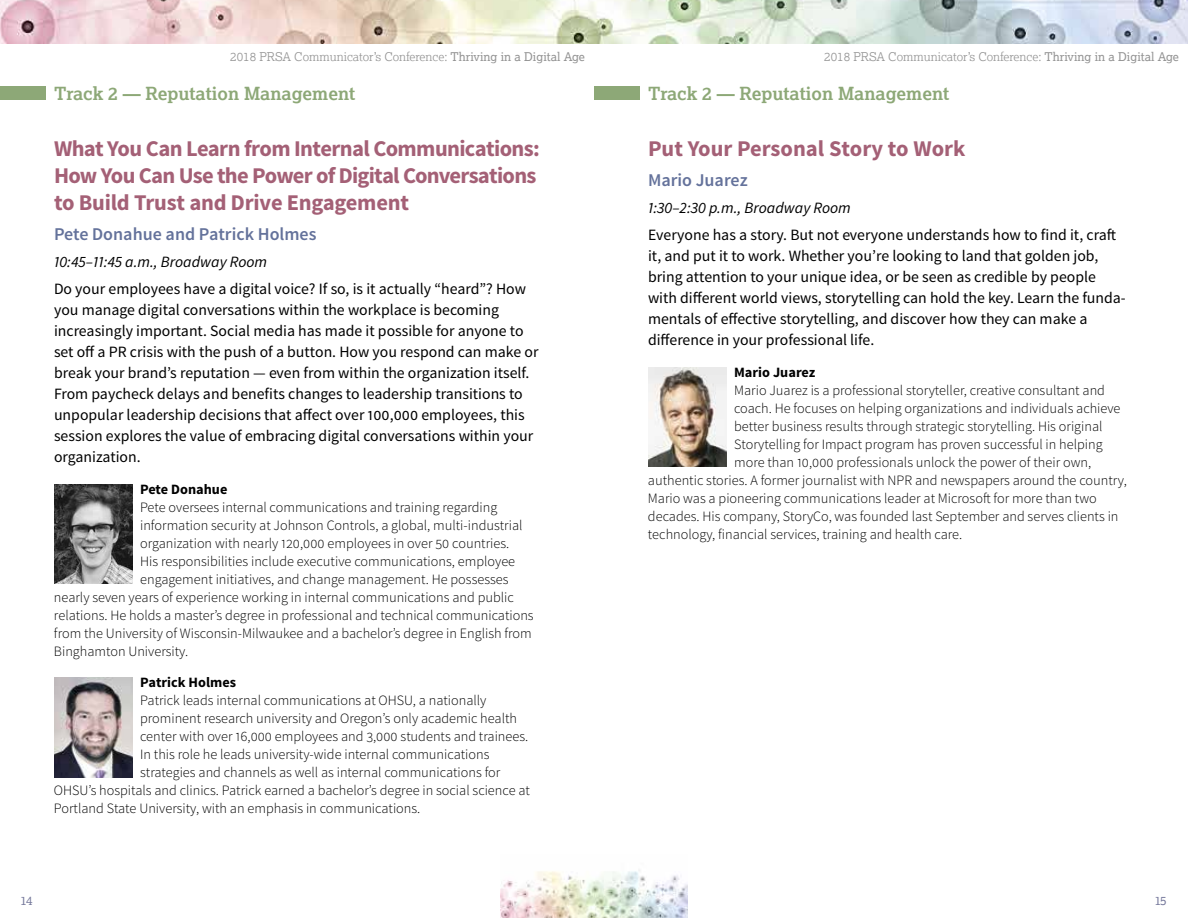
<style>
.page{position:relative;width:1188px;height:918px;background:#fff}
.page>*{position:absolute;margin:0;border:0;box-sizing:border-box;transform-origin:0 0}
.t1{font:700 22.5px/27px "Source Sans Pro";letter-spacing:-.03em;color:#a46076}
.t2{font:700 22.5px "Source Sans Pro";color:#a46076}
.t3{font:700 18px "Lexia";color:#8da877}
.t4{font:600 18px "Source Sans Pro";color:#64729b}
.t5{font:15.75px/21px "Source Sans Pro";color:#000}
.t6{font:italic 15.75px "Source Sans Pro";color:#000}
.t7{font:300 14.25px "Source Sans Pro";color:#000}
.t8{font:700 14.25px "Source Sans Pro";color:#000}
.t9{font:300 12px "Lexia";color:#939393}
.t10{font:12px "Lexia";color:#75789b}
.s1{font-weight:400}
</style>
<div class="page">
<img style="left:500px;top:870px;width:188px;height:48px">
<img style="left:0;top:0;width:1188px;height:43px">
<div style="left:594px;top:87px;width:45px;height:13px;background:#8da877"></div>
<img style="left:54px;top:484px;width:79px;height:100px">
<img style="left:54px;top:678px;width:79px;height:99px">
<div style="left:0;top:86px;width:45px;height:14px;background:#8da877"></div>
<img style="left:648px;top:367px;width:79px;height:100px">
<p class="t9" style="left:230px;top:49px;width:356px">2018 PRSA Communicator’s Conference: <span class="s1">Thriving in a Digital Age</span></p>
<p class="t9" style="left:824px;top:49px;width:356px">2018 PRSA Communicator’s Conference: <span class="s1">Thriving in a Digital Age</span></p>
<p class="t3" style="left:54px;top:82px;width:303px">Track 2 — Reputation Management</p>
<h1 class="t1" style="left:54px;top:136px;width:487px">What You Can Learn from Internal Communications:<br>How You Can Use the Power of Digital Conversations to Build Trust and Drive Engagement</h1>
<p class="t4" style="left:54px;top:223px;width:264px">Pete Donahue and Patrick Holmes</p>
<p class="t6" style="left:54px;top:252px;width:215px">10:45–11:45 a.m., Broadway Room</p>
<p class="t5" style="left:54px;top:279px;width:486px">Do your employees have a digital voice? If so, is it actually “heard”? How you manage digital conversations within the workplace is becoming increasingly important. Social media has made it possible for anyone to set off a PR crisis with the push of a button. How you respond can make or break your brand’s reputation — even from within the organization itself.<br>From paycheck delays and benefits changes to leadership transitions to unpopular leadership decisions that affect over 100,000 employees, this session explores the value of embracing digital conversations within your organization.</p>
<p class="t8" style="left:140px;top:480px;width:89px">Pete Donahue</p>
<p class="t7" style="left:140px;top:498px;width:359px">Pete oversees internal communications and training regarding</p>
<p class="t7" style="left:140px;top:516px;width:384px">information security at Johnson Controls, a global, multi-industrial</p>
<p class="t7" style="left:140px;top:534px;width:369px">organization with nearly 120,000 employees in over 50 countries.</p>
<p class="t7" style="left:140px;top:552px;width:377px">His responsibilities include executive communications, employee</p>
<p class="t7" style="left:140px;top:570px;width:370px">engagement initiatives, and change management. He possesses</p>
<p class="t7" style="left:54px;top:588px;width:461px">nearly seven years of experience working in internal communications and public</p>
<p class="t7" style="left:54px;top:606px;width:481px">relations. He holds a master’s degree in professional and technical communications</p>
<p class="t7" style="left:54px;top:624px;width:479px">from the University of Wisconsin-Milwaukee and a bachelor’s degree in English from</p>
<p class="t7" style="left:54px;top:642px;width:134px">Binghamton University.</p>
<p class="t8" style="left:140px;top:673px;width:97px">Patrick Holmes</p>
<p class="t7" style="left:140px;top:692px;width:348px">Patrick leads internal communications at OHSU, a nationally</p>
<p class="t7" style="left:140px;top:710px;width:378px">prominent research university and Oregon’s only academic health</p>
<p class="t7" style="left:140px;top:728px;width:388px">center with over 16,000 employees and 3,000 students and trainees.</p>
<p class="t7" style="left:140px;top:746px;width:351px">In this role he leads university-wide internal communications</p>
<p class="t7" style="left:140px;top:764px;width:362px">strategies and channels as well as internal communications for</p>
<p class="t7" style="left:54px;top:782px;width:478px">OHSU’s hospitals and clinics. Patrick earned a bachelor’s degree in social science at</p>
<p class="t7" style="left:54px;top:800px;width:366px">Portland State University, with an emphasis in communications.</p>
<p class="t3" style="left:648px;top:82px;width:303px">Track 2 — Reputation Management</p>
<h1 class="t2" style="left:648px;top:134px;width:319px">Put Your Personal Story to Work</h1>
<p class="t4" style="left:648px;top:169px;width:101px">Mario Juarez</p>
<p class="t6" style="left:648px;top:198px;width:204px">1:30–2:30 p.m., Broadway Room</p>
<p class="t5" style="left:648px;top:225px;width:479px">Everyone has a story. But not everyone understands how to find it, craft it, and put it to work. Whether you’re looking to land that golden job, bring attention to your unique idea, or be seen as credible by people with different world views, storytelling can hold the key. Learn the funda&shy;mentals of effective storytelling, and discover how they can make a difference in your professional life.</p>
<p class="t8" style="left:734px;top:363px;width:83px">Mario Juarez</p>
<p class="t7" style="left:734px;top:381px;width:372px">Mario Juarez is a professional storyteller, creative consultant and</p>
<p class="t7" style="left:734px;top:399px;width:388px">coach. He focuses on helping organizations and individuals achieve</p>
<p class="t7" style="left:734px;top:417px;width:370px">better business results through strategic storytelling. His original</p>
<p class="t7" style="left:734px;top:435px;width:370px">Storytelling for Impact program has proven successful in helping</p>
<p class="t7" style="left:734px;top:453px;width:359px">more than 10,000 professionals unlock the power of their own,</p>
<p class="t7" style="left:648px;top:471px;width:480px">authentic stories. A former journalist with NPR and newspapers around the country,</p>
<p class="t7" style="left:648px;top:489px;width:450px">Mario was a pioneering communications leader at Microsoft for more than two</p>
<p class="t7" style="left:648px;top:507px;width:472px">decades. His company, StoryCo, was founded last September and serves clients in</p>
<p class="t7" style="left:648px;top:525px;width:314px">technology, financial services, training and health care.</p>
<p class="t10" style="left:21px;top:893px;width:13px">14</p>
<p class="t10" style="left:1155px;top:893px;width:13px">15</p>
</div>
